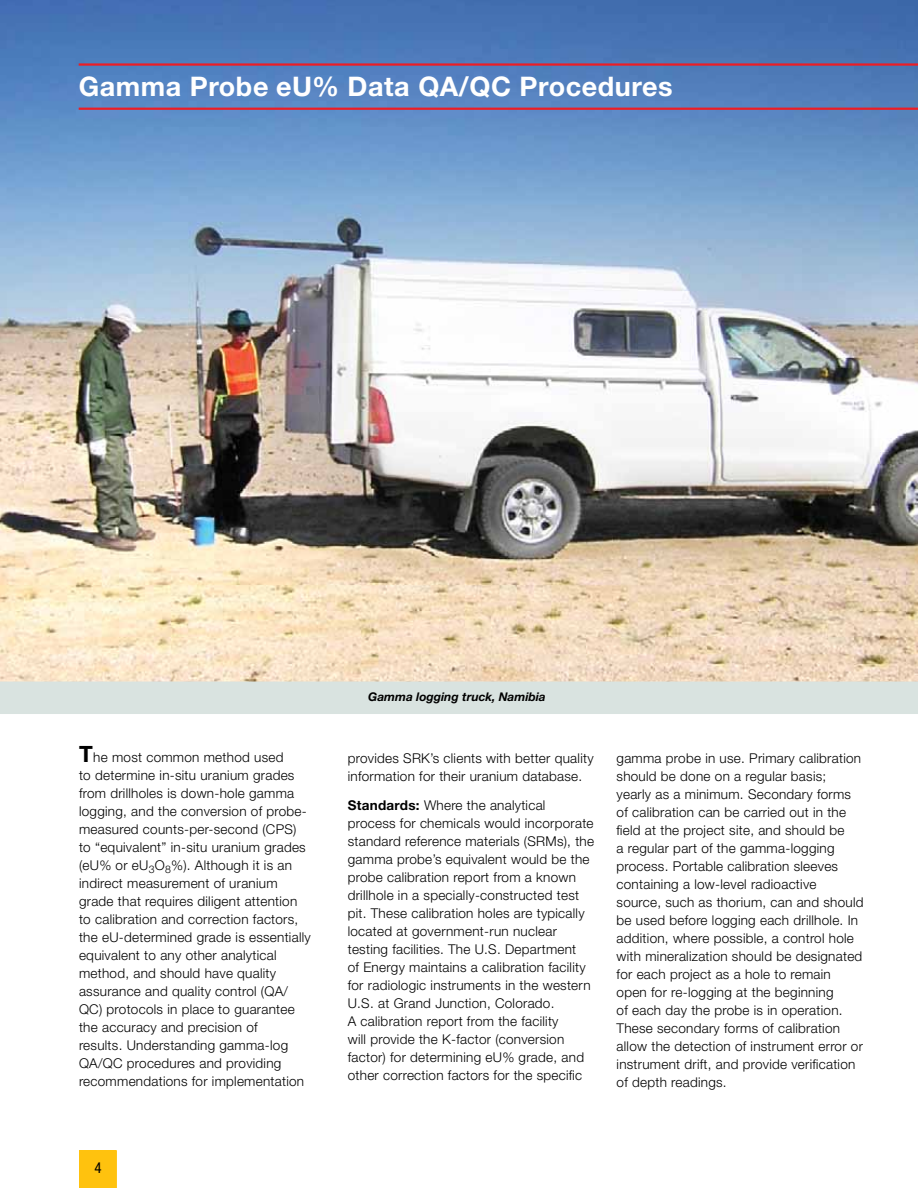
<style>
.page{position:relative;width:918px;height:1188px;background:#fff}
.page>*{position:absolute;margin:0;border:0;box-sizing:border-box;transform-origin:0 0}
.t1{font:700 27px "Helvetica Neue";letter-spacing:.02em;color:#fff}
.t2{font:condensed 15px "Helvetica Neue";color:#000}
.t3{font:300 13.5px/18px "Helvetica Neue";letter-spacing:.02em;color:#000}
.t4{font:italic 700 12px "Helvetica Neue";color:#000}
.s1{font-weight:700;font-size:22.5px}
.s2{font-weight:700}
</style>
<div class="page">
<img style="left:0;top:0;width:918px;height:682px">
<svg style="left:79px;top:1150px;width:38px;height:38px"></svg>
<hr style="left:79px;top:63px;width:839px;height:3px;background:#ed1d24">
<hr style="left:79px;top:108px;width:839px;height:2px;background:#ed1d24">
<div style="left:0;top:682px;width:918px;height:32px;background:#d9e3e0"></div>
<h1 class="t1" style="left:79px;top:69px;width:595px">Gamma Probe eU% Data QA/QC Procedures</h1>
<p class="t4" style="left:368px;top:689px;width:179px">Gamma logging truck, Namibia</p>
<p class="t3" style="left:79px;top:748px;width:233px"><span class="s1">T</span>he most common method used<br>to determine in-situ uranium grades from drillholes is down-hole gamma logging, and the conversion of probe&shy;measured counts-per-second (CPS) to “equivalent” in-situ uranium grades (eU% or eU<sub>3</sub>O<sub>8</sub>%). Although it is an indirect measurement of uranium grade that requires diligent attention to calibration and correction factors, the eU-determined grade is essentially equivalent to any other analytical method, and should have quality assurance and quality control (QA/ QC) protocols in place to guarantee the accuracy and precision of<br>results. Understanding gamma-log QA/QC procedures and providing recommendations for implementation</p>
<p class="t3" style="left:348px;top:749px;width:247px">provides SRK’s clients with better quality information for their uranium database.</p>
<p class="t3" style="left:348px;top:796px;width:248px"><span class="s2">Standards:</span> Where the analytical process for chemicals would incorporate standard reference materials (SRMs), the gamma probe’s equivalent would be the probe calibration report from a known drillhole in a specially-constructed test pit. These calibration holes are typically located at government-run nuclear testing facilities. The U.S. Department<br>of Energy maintains a calibration facility for radiologic instruments in the western U.S. at Grand Junction, Colorado.<br>A calibration report from the facility<br>will provide the K-factor (conversion factor) for determining eU% grade, and other correction factors for the specific</p>
<p class="t3" style="left:617px;top:749px;width:249px">gamma probe in use. Primary calibration should be done on a regular basis; yearly as a minimum. Secondary forms of calibration can be carried out in the field at the project site, and should be<br>a regular part of the gamma-logging process. Portable calibration sleeves containing a low-level radioactive source, such as thorium, can and should be used before logging each drillhole. In addition, where possible, a control hole with mineralization should be designated for each project as a hole to remain open for re-logging at the beginning<br>of each day the probe is in operation.<br>These secondary forms of calibration allow the detection of instrument error or instrument drift, and provide verification of depth readings.</p>
<p class="t2" style="left:94px;top:1160px;width:9px">4</p>
</div>
